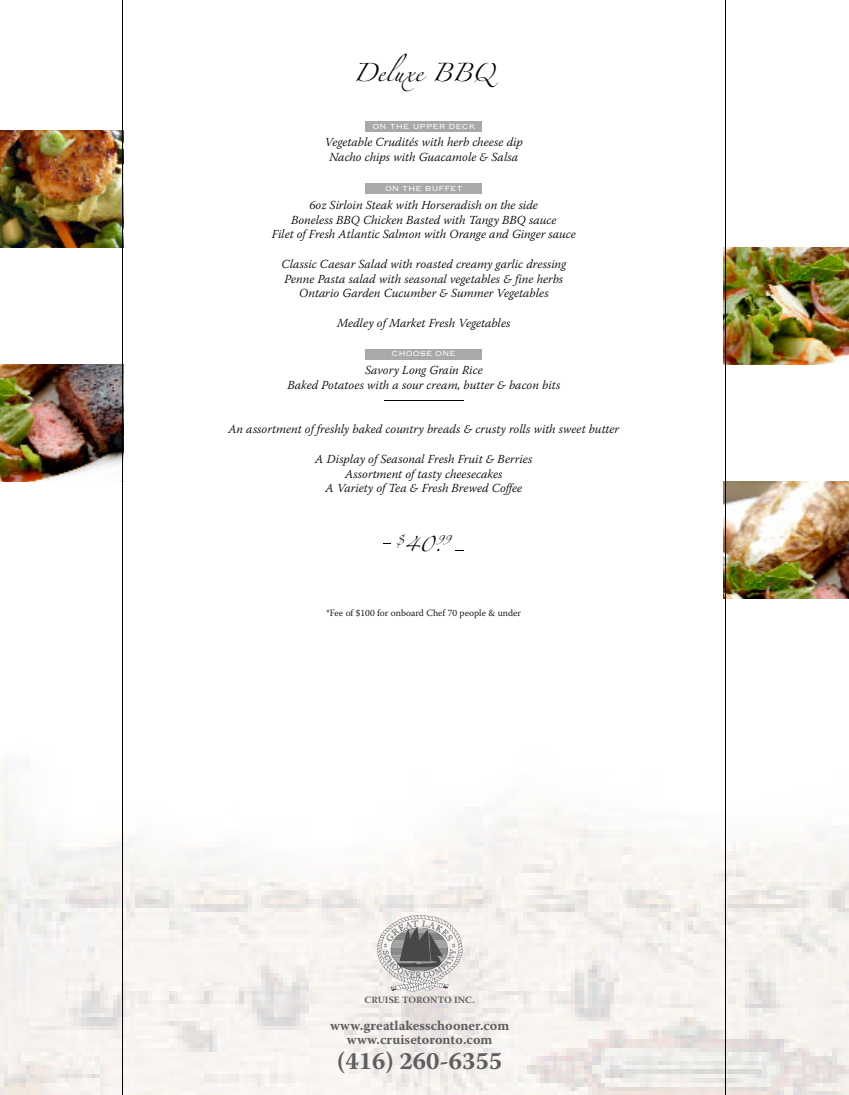
<style>
.page{position:relative;width:849px;height:1095px;background:#fff}
.page>*{position:absolute;margin:0;border:0;box-sizing:border-box;transform-origin:0 0}
.t1{font:700 24.6px "Warnock Pro";color:#5e5e5e}
.t2{font:16.35px "Zapfino";color:#000}
.t3{font:13.95px "Zapfino";color:#000}
.t4{font:700 13.65px/13.6px "Warnock Pro";color:#5e5e5e;text-align:center}
.t5{font:italic 300 12.3px/14.7px "Warnock Pro";color:#000;text-align:center}
.t6{font:300 9.6px "Warnock Pro";color:#000}
.t7{font:300 9.6px "Copperplate";color:#fff}
.t8{font:700 9.6px "Warnock Pro";color:#5e5e5e}
.t9{font:8.1px "Zapfino";color:#000}
</style>
<div class="page">
<img style="left:0;top:759px;width:849px;height:335px">
<hr style="left:384px;top:400px;width:79px;height:1px;background:#000">
<div style="left:365px;top:348px;width:117px;height:11px;background:#a9a9a9"></div>
<div style="left:365px;top:183px;width:117px;height:11px;background:#a9a9a9"></div>
<div style="left:365px;top:121px;width:117px;height:11px;background:#a9a9a9"></div>
<img style="left:723px;top:247px;width:126px;height:117px">
<img style="left:723px;top:481px;width:126px;height:117px">
<img style="left:0;top:130px;width:122px;height:117px">
<img style="left:0;top:364px;width:122px;height:117px">
<hr style="left:122px;top:0;width:1px;height:1094px;background:#000">
<hr style="left:725px;top:0;width:1px;height:1094px;background:#000">
<img style="left:378px;top:915px;width:84px;height:42px">
<img style="left:378px;top:957px;width:84px;height:33px">
<h2 class="t2" style="left:353px;top:65px;width:142px">Deluxe BBQ</h2>
<p class="t7" style="left:372px;top:121px;width:104px">ON THE UPPER DECK</p>
<p class="t5" style="left:325px;top:136px;width:200px">Vegetable Crudités with herb cheese dip<br>Nacho chips with Guacamole &amp; Salsa</p>
<p class="t5" style="left:272px;top:198px;width:305px">6oz Sirloin Steak with Horseradish on the side<br>Boneless BBQ Chicken Basted with Tangy BBQ sauce<br>Filet of Fresh Atlantic Salmon with Orange and Ginger sauce</p>
<p class="t5" style="left:281px;top:257px;width:286px">Classic Caesar Salad with roasted creamy garlic dressing<br>Penne Pasta salad with seasonal vegetables &amp; fine herbs<br>Ontario Garden Cucumber &amp; Summer Vegetables</p>
<p class="t5" style="left:337px;top:316px;width:175px">Medley of Market Fresh Vegetables</p>
<p class="t5" style="left:287px;top:364px;width:274px">Savory Long Grain Rice<br>Baked Potatoes with a sour cream, butter &amp; bacon bits</p>
<p class="t5" style="left:228px;top:423px;width:392px">An assortment of freshly baked country breads &amp; crusty rolls with sweet butter</p>
<p class="t5" style="left:315px;top:452px;width:219px">A Display of Seasonal Fresh Fruit &amp; Berries<br>Assortment of tasty cheesecakes<br>A Variety of Tea &amp; Fresh Brewed Coffee</p>
<p class="t9" style="left:396px;top:536px;width:9px">$</p>
<p class="t3" style="left:404px;top:538px;width:40px">40.</p>
<p class="t7" style="left:385px;top:183px;width:79px">ON THE BUFFET</p>
<p class="t7" style="left:391px;top:349px;width:66px">CHOOSE ONE</p>
<p class="t9" style="left:436px;top:536px;width:16px">99</p>
<p class="t6" style="left:326px;top:608px;width:196px">*Fee of $100 for onboard Chef 70 people &amp; under</p>
<p class="t8" style="left:364px;top:995px;width:112px">CRUISE TORONTO INC.</p>
<p class="t4" style="left:330px;top:1020px;width:181px">www.greatlakesschooner.com www.cruisetoronto.com</p>
<h1 class="t1" style="left:337px;top:1050px;width:166px">(416) 260-6355</h1>
</div>
